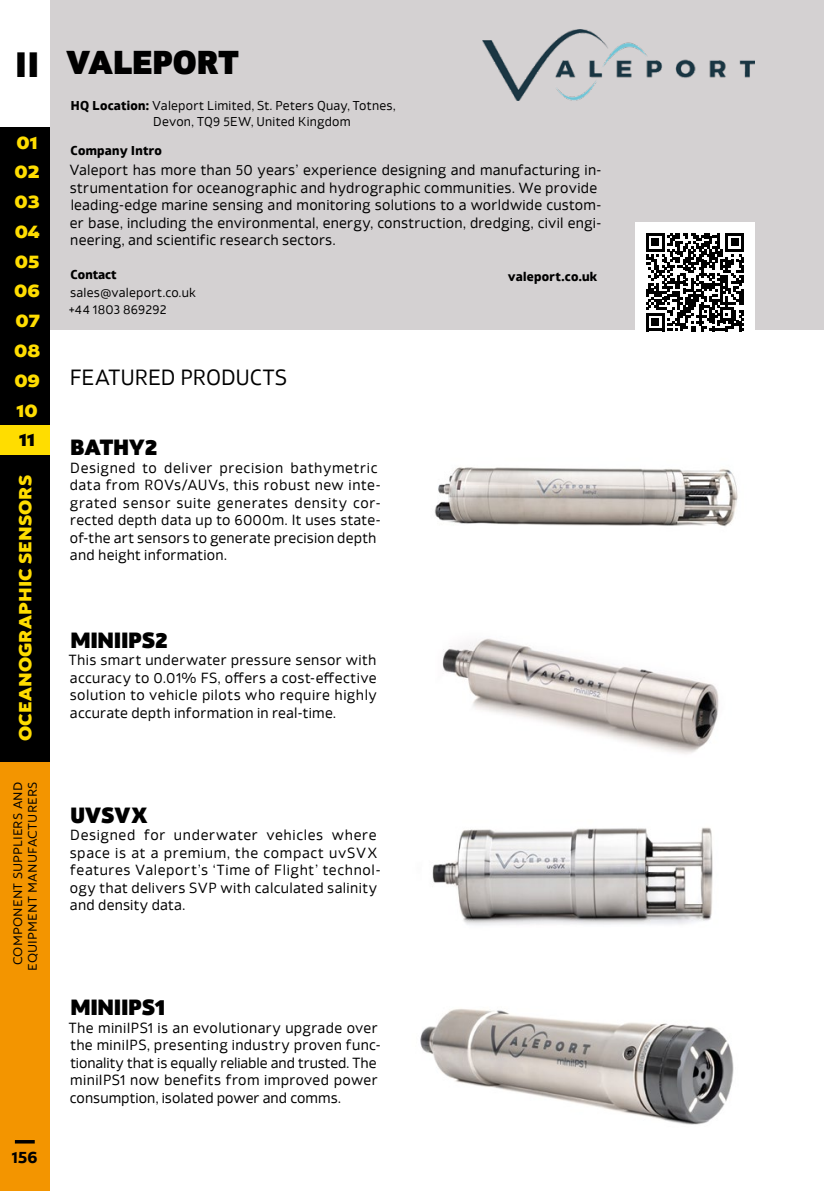
<style>
.page{position:relative;width:824px;height:1191px;background:#fff}
.page>*{position:absolute;margin:0;border:0;box-sizing:border-box;transform-origin:0 0}
.t1{font:900 expanded 35px "Yorkten";color:#000}
.t2{font:900 31.5px "Xyngia";color:#000}
.t3{font:900 21px "Xyngia";letter-spacing:.005em;color:#000}
.t4{font:21px "Xyngia";letter-spacing:-.005em;color:#000}
.t5{font:900 expanded 17.5px "Yorkten";letter-spacing:.005em;color:#fd0}
.t6{font:900 expanded 17.5px "Yorkten";color:#000}
.t7{font:15.75px "Yorkten Nor Bol";color:#000}
.t8{font:14px/17.5px "Xyngia";letter-spacing:.025em;color:#000}
.t9{font:14px/17.5px "Xyngia";letter-spacing:.045em;color:#000}
.t10{font:12.25px/15.8px "Xyngia";letter-spacing:.025em;color:#000}
.t11{font:expanded 12.25px/14.7px "Yorkten";letter-spacing:.015em;color:#000;text-align:center}
.t12{font:700 12.25px "Xyngia";letter-spacing:.025em;color:#000}
.t13{font:700 12.25px "Xyngia";color:#000}
.s1{font-weight:700}
</style>
<div class="page">
<div style="left:0;top:127px;width:50px;height:1064px;background:#f39500"></div>
<img style="left:434px;top:467px;width:304px;height:60px">
<img style="left:442px;top:638px;width:277px;height:116px">
<img style="left:432px;top:827px;width:281px;height:98px">
<img style="left:420px;top:1009px;width:314px;height:116px">
<div style="left:50px;top:0;width:773px;height:329px;background:#d4d1d2"></div>
<div style="left:635px;top:223px;width:119px;height:124px;background:#fff"></div>
<svg style="left:646px;top:233px;width:98px;height:98px"></svg>
<img style="left:482px;top:29px;width:272px;height:71px">
<div style="left:0;top:127px;width:50px;height:634px;background:#000"></div>
<hr style="left:15px;top:1140px;width:20px;height:3px;background:#000">
<div style="left:0;top:425px;width:50px;height:29px;background:#fd0"></div>
<h1 class="t1" style="left:15px;top:39px;width:27px">II</h1>
<p class="t5" style="left:17px;top:130px;width:23px">01</p>
<p class="t5" style="left:15px;top:160px;width:27px">02</p>
<p class="t5" style="left:15px;top:190px;width:27px">03</p>
<p class="t5" style="left:15px;top:219px;width:27px">04</p>
<p class="t5" style="left:15px;top:249px;width:26px">05</p>
<p class="t5" style="left:14px;top:279px;width:27px">06</p>
<p class="t5" style="left:15px;top:309px;width:26px">07</p>
<p class="t5" style="left:14px;top:338px;width:28px">08</p>
<p class="t5" style="left:14px;top:368px;width:27px">09</p>
<p class="t5" style="left:16px;top:398px;width:23px">10</p>
<p class="t6" style="left:19px;top:428px;width:17px">11</p>
<p class="t5" style="left:13px;top:741px;width:267px;rotate:-90deg">OCEANOGRAPHIC SENSORS</p>
<p class="t11" style="left:10px;top:970px;width:190px;rotate:-90deg">COMPONENT SUPPLIERS AND<br>EQUIPMENT MANUFACTURERS</p>
<p class="t7" style="left:12px;top:1147px;width:27px">156</p>
<h2 class="t2" style="left:66px;top:37px;width:174px">VALEPORT</h2>
<p class="t10" style="left:153px;top:97px;width:244px;text-indent:-82px"><span class="s1">HQ Location:</span> Valeport Limited, St. Peters Quay, Totnes,<br>Devon, TQ9 5EW, United Kingdom</p>
<p class="t12" style="left:71px;top:141px;width:93px">Company Intro</p>
<p class="t8" style="left:69px;top:160px;width:533px">Valeport has more than 50 years’ experience designing and manufacturing in&shy;strumentation for oceanographic and hydrographic communities. We provide leading-edge marine sensing and monitoring solutions to a worldwide custom&shy;er base, including the environmental, energy, construction, dredging, civil engi&shy;neering, and scientific research sectors.</p>
<p class="t13" style="left:71px;top:265px;width:47px">Contact</p>
<p class="t10" style="left:69px;top:283px;width:129px;line-height:17.5px">sales@valeport.co.uk +44 1803 869292</p>
<p class="t12" style="left:507px;top:266px;width:91px">valeport.co.uk</p>
<h3 class="t4" style="left:70px;top:362px;width:219px">FEATURED PRODUCTS</h3>
<h3 class="t3" style="left:71px;top:430px;width:88px">BATHY2</h3>
<p class="t8" style="left:70px;top:458px;width:312px">Designed to deliver precision bathymetric data from ROVs/AUVs, this robust new inte&shy;grated sensor suite generates density cor&shy;rected depth data up to 6000m. It uses state&shy;of-the art sensors to generate precision depth and height information.</p>
<h3 class="t3" style="left:71px;top:623px;width:98px">MINIIPS2</h3>
<p class="t8" style="left:69px;top:650px;width:309px;text-align:justify">This smart underwater pressure sensor with accuracy to 0.01% FS, offers a cost-effective solution to vehicle pilots who require highly accurate depth information in real-time.</p>
<h3 class="t3" style="left:70px;top:798px;width:79px">UVSVX</h3>
<p class="t9" style="left:70px;top:825px;width:312px">Designed for underwater vehicles where space is at a premium, the compact uvSVX features Valeport’s ‘Time of Flight’ technol&shy;ogy that delivers SVP with calculated salinity and density data.</p>
<h3 class="t3" style="left:71px;top:990px;width:96px">MINIIPS1</h3>
<p class="t8" style="left:69px;top:1018px;width:313px">The miniIPS1 is an evolutionary upgrade over the miniIPS, presenting industry proven func&shy;tionality that is equally reliable and trusted. The miniIPS1 now benefits from improved power consumption, isolated power and comms.</p>
</div>
